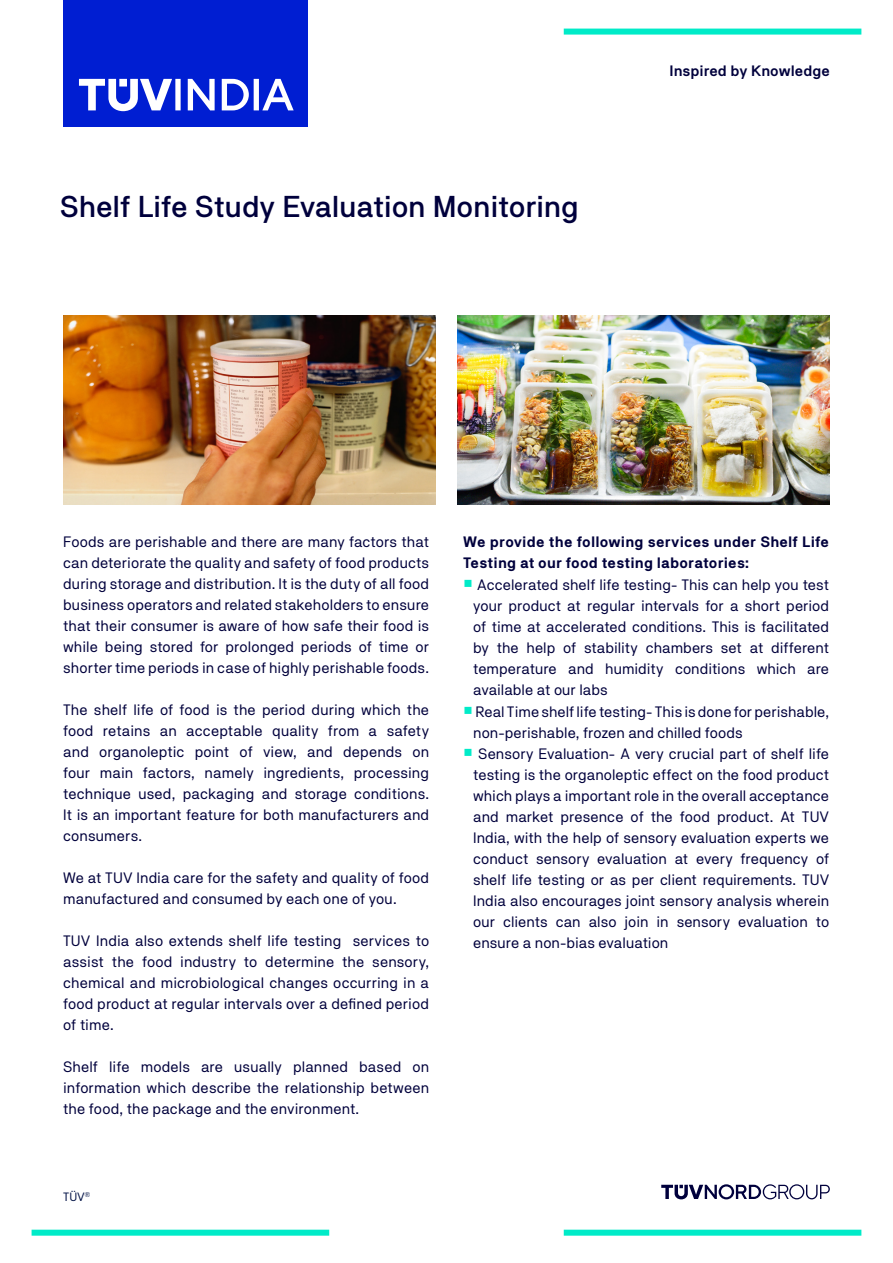
<style>
.page{position:relative;width:893px;height:1263px;background:#fff}
.page>*{position:absolute;margin:0;border:0;box-sizing:border-box;transform-origin:0 0}
.t1{font:500 30px "TNG Pro";letter-spacing:-.01em;color:#00003c}
.t2{font:15px/21px "TNG Pro";letter-spacing:.005em;color:#00003c;text-align:justify}
.t3{font:700 15px/21px "TNG Pro";letter-spacing:.01em;color:#00003c}
.t4{font:600 15px "TNG Pro";color:#00003c}
.t5{font:12px "TNG Pro";color:#001145}
.s1{color:#00ebc8}
</style>
<div class="page">
<img style="left:63px;top:316px;width:373px;height:189px">
<img style="left:457px;top:316px;width:373px;height:189px">
<div style="left:564px;top:29px;width:297px;height:6px;background:#00ebc8"></div>
<div style="left:564px;top:1230px;width:297px;height:6px;background:#00ebc8"></div>
<div style="left:32px;top:1230px;width:297px;height:6px;background:#00ebc8"></div>
<div style="left:63px;top:0;width:245px;height:126px;background:#001ed2"></div>
<svg style="left:79px;top:79px;width:215px;height:32px"></svg>
<svg style="left:661px;top:1184px;width:169px;height:15px"></svg>
<p class="t1" style="left:60px;top:189px;width:520px">Shelf Life Study Evaluation Monitoring</p>
<p class="t4" style="left:669px;top:62px;width:162px">Inspired by Knowledge</p>
<p class="t2" style="left:63px;top:531px;width:368px">Foods are perishable and there are many factors that can deteriorate the quality and safety of food products during storage and distribution. It is the duty of all food business operators and related stakeholders to ensure that their consumer is aware of how safe their food is while being stored for prolonged periods of time or shorter time periods in case of highly perishable foods.</p>
<p class="t2" style="left:63px;top:699px;width:368px">The shelf life of food is the period during which the food retains an acceptable quality from a safety and organoleptic point of view, and depends on four main factors, namely ingredients, processing technique used, packaging and storage conditions.<br>It is an important feature for both manufacturers and consumers.</p>
<p class="t2" style="left:63px;top:867px;width:367px">We at TUV India care for the safety and quality of food manufactured and consumed by each one of you.</p>
<p class="t2" style="left:63px;top:930px;width:368px">TUV India also extends shelf life testing services to assist the food industry to determine the sensory, chemical and microbiological changes occurring in a food product at regular intervals over a defined period of time.</p>
<p class="t2" style="left:63px;top:1056px;width:367px">Shelf life models are usually planned based on information which describe the relationship between the food, the package and the environment.</p>
<p class="t5" style="left:63px;top:1189px;width:29px">TÜV<sup>®</sup></p>
<p class="t3" style="left:463px;top:531px;width:367px">We provide the following services under Shelf Life<br>Testing at our food testing laboratories:</p>
<p class="t2" style="left:473px;top:574px;width:358px;text-indent:-10px"><span class="s1">○</span> Accelerated shelf life testing- This can help you test your product at regular intervals for a short period of time at accelerated conditions. This is facilitated by the help of stability chambers set at different temperature and humidity conditions which are available at our labs</p>
<p class="t2" style="left:473px;top:700px;width:358px;text-indent:-10px"><span class="s1">○</span> Real Time shelf life testing- This is done for perishable, non-perishable, frozen and chilled foods</p>
<p class="t2" style="left:473px;top:743px;width:358px;text-indent:-10px"><span class="s1">○</span> Sensory Evaluation- A very crucial part of shelf life testing is the organoleptic effect on the food product which plays a important role in the overall acceptance and market presence of the food product. At TUV India, with the help of sensory evaluation experts we conduct sensory evaluation at every frequency of shelf life testing or as per client requirements. TUV India also encourages joint sensory analysis wherein our clients can also join in sensory evaluation to ensure a non-bias evaluation</p>
</div>
